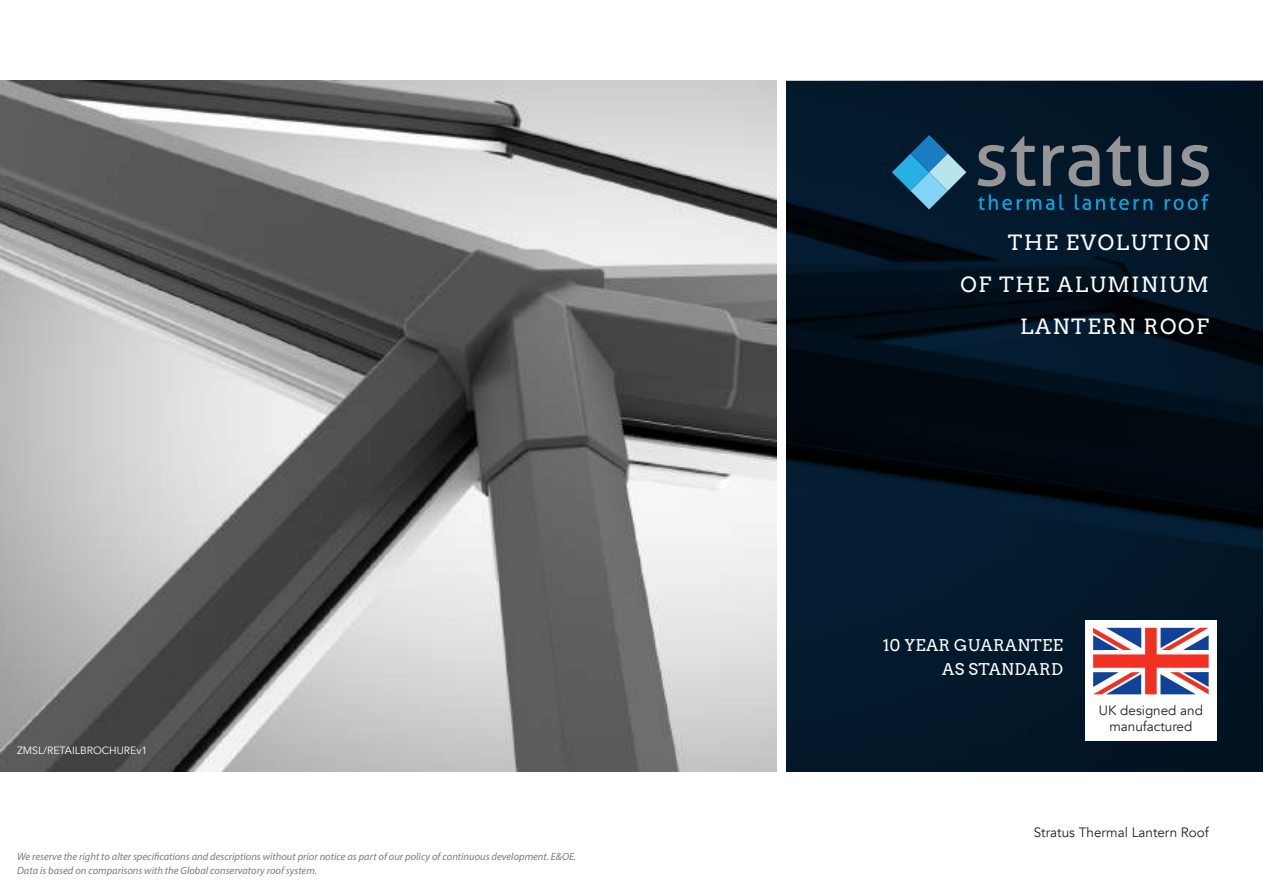
<style>
.page{position:relative;width:1263px;height:893px;background:#fff}
.page>*{position:absolute;margin:0;border:0;box-sizing:border-box;transform-origin:0 0}
.t1{font:21px/42px "Arvo";letter-spacing:.08em;color:#fff;text-align:right}
.t2{font:16.2px/24px "Arvo";letter-spacing:.02em;color:#fff;text-align:right}
.t3{font:13.5px/15.6px "Avenir";color:#241f1f;text-align:center}
.t4{font:italic 10.5px/13.5px "Myriad Pro";color:#7d7b7d}
.t5{font:10.5px "Avenir";color:#fff}
</style>
<div class="page">
<svg style="left:786px;top:81px;width:477px;height:690px;fill:#031728"></svg>
<svg style="left:892px;top:135px;width:74px;height:74px"></svg>
<svg style="left:977px;top:136px;width:58px;height:50px"></svg>
<svg style="left:1043px;top:145px;width:56px;height:41px"></svg>
<svg style="left:1106px;top:136px;width:25px;height:50px"></svg>
<svg style="left:1138px;top:146px;width:33px;height:40px"></svg>
<svg style="left:1181px;top:145px;width:28px;height:41px"></svg>
<svg style="left:978px;top:194px;width:86px;height:16px"></svg>
<svg style="left:1075px;top:194px;width:77px;height:16px"></svg>
<svg style="left:1165px;top:194px;width:44px;height:16px"></svg>
<div style="left:1085px;top:620px;width:132px;height:121px;background:#fff"></div>
<svg style="left:1093px;top:628px;width:115px;height:66px"></svg>
<img style="left:0;top:81px;width:776px;height:690px">
<p class="t5" style="left:17px;top:744px;width:132px">ZMSL/RETAILBROCHUREv1</p>
<p class="t4" style="left:17px;top:850px;width:561px">We reserve the right to alter specifications and descriptions without prior notice as part of our policy of continuous development. E&amp;OE.<br>Data is based on comparisons with the Global conservatory roof system.</p>
<h1 class="t1" style="left:960px;top:221px;width:250px">THE EVOLUTION<br>OF THE ALUMINIUM<br>LANTERN ROOF</h1>
<h2 class="t2" style="left:883px;top:633px;width:182px">10 YEAR GUARANTEE<br>AS STANDARD</h2>
<p class="t3" style="left:1099px;top:703px;width:106px">UK designed and manufactured</p>
<p class="t3" style="left:1034px;top:825px;width:177px">Stratus Thermal Lantern Roof</p>
</div>
